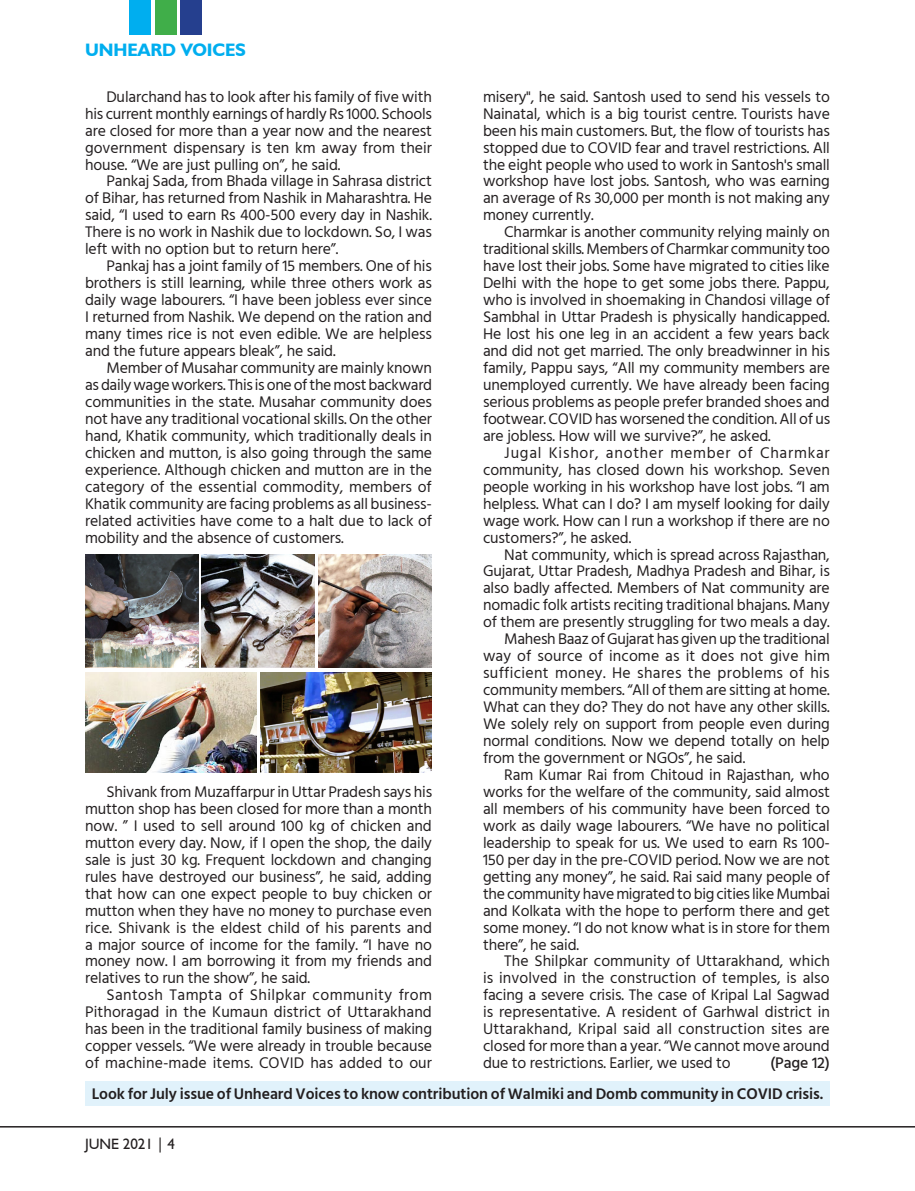
<style>
.page{position:relative;width:915px;height:1191px;background:#fff}
.page>*{position:absolute;margin:0;border:0;box-sizing:border-box;transform-origin:0 0}
.t1{font:700 18px "Humanist 521 BT";letter-spacing:-.005em;color:#00aeef}
.Body_text{font:15.75px/17px "Hind";letter-spacing:-.01em;color:#231f20;text-align:justify}
.Body_text-2{font:600 15.75px "Hind";letter-spacing:-.005em;color:#231f20}
.Body_text-3{font:500 15.75px "Hind";letter-spacing:-.01em;color:#231f20}
.t2{font:15px "Humanist 521 BT";letter-spacing:-.005em;color:#231f20}
</style>
<div class="page">
<div style="left:85px;top:1081px;width:744px;height:25px;background:#e1f2fb"></div>
<img style="left:85px;top:554px;width:113px;height:114px">
<img style="left:85px;top:672px;width:172px;height:100px">
<img style="left:260px;top:672px;width:172px;height:100px">
<img style="left:201px;top:554px;width:114px;height:114px">
<img style="left:318px;top:554px;width:114px;height:114px">
<div style="left:129px;top:0;width:22px;height:35px;background:#00aeef"></div>
<div style="left:155px;top:0;width:21px;height:35px;background:#40ae49"></div>
<div style="left:180px;top:0;width:22px;height:35px;background:#253f8e"></div>
<hr style="left:0;top:1126px;width:914px;height:1px;background:#231f20">
<p class="t1" style="left:85px;top:38px;width:162px">UNHEARD VOICES</p>
<p class="Body_text" style="left:85px;top:89px;width:348px;text-indent:21px">Dularchand has to look after his family of five with his current monthly earnings of hardly Rs 1000. Schools are closed for more than a year now and the nearest government dispensary is ten km away from their house. “We are just pulling on”, he said.</p>
<p class="Body_text" style="left:85px;top:173px;width:348px;text-indent:21px">Pankaj Sada, from Bhada village in Sahrasa district of Bihar, has returned from Nashik in Maharashtra. He said, “I used to earn Rs 400-500 every day in Nashik.<br>There is no work in Nashik due to lockdown. So, I was left with no option but to return here”.</p>
<p class="Body_text" style="left:85px;top:258px;width:348px;text-indent:21px">Pankaj has a joint family of 15 members. One of his brothers is still learning, while three others work as daily wage labourers. “I have been jobless ever since I returned from Nashik. We depend on the ration and many times rice is not even edible. We are helpless and the future appears bleak”, he said.</p>
<p class="Body_text" style="left:85px;top:360px;width:348px;text-indent:21px">Member of Musahar community are mainly known as daily wage workers. This is one of the most backward communities in the state. Musahar community does not have any traditional vocational skills. On the other hand, Khatik community, which traditionally deals in chicken and mutton, is also going through the same experience. Although chicken and mutton are in the category of the essential commodity, members of Khatik community are facing problems as all business&shy;related activities have come to a halt due to lack of mobility and the absence of customers.</p>
<p class="Body_text" style="left:483px;top:89px;width:348px">misery", he said. Santosh used to send his vessels to Nainatal, which is a big tourist centre. Tourists have been his main customers. But, the flow of tourists has stopped due to COVID fear and travel restrictions. All the eight people who used to work in Santosh's small workshop have lost jobs. Santosh, who was earning an average of Rs 30,000 per month is not making any money currently.</p>
<p class="Body_text" style="left:483px;top:224px;width:348px;text-indent:21px">Charmkar is another community relying mainly on traditional skills. Members of Charmkar community too have lost their jobs. Some have migrated to cities like Delhi with the hope to get some jobs there. Pappu, who is involved in shoemaking in Chandosi village of Sambhal in Uttar Pradesh is physically handicapped.<br>He lost his one leg in an accident a few years back and did not get married. The only breadwinner in his family, Pappu says, “All my community members are unemployed currently. We have already been facing serious problems as people prefer branded shoes and footwear. COVID has worsened the condition. All of us are jobless. How will we survive?”, he asked.</p>
<p class="Body_text" style="left:483px;top:445px;width:348px;text-indent:21px">Jugal Kishor, another member of Charmkar community, has closed down his workshop. Seven people working in his workshop have lost jobs. “I am helpless. What can I do? I am myself looking for daily wage work. How can I run a workshop if there are no customers?”, he asked.</p>
<p class="Body_text" style="left:483px;top:546px;width:348px;text-indent:21px">Nat community, which is spread across Rajasthan, Gujarat, Uttar Pradesh, Madhya Pradesh and Bihar, is also badly affected. Members of Nat community are nomadic folk artists reciting traditional bhajans. Many of them are presently struggling for two meals a day.</p>
<p class="Body_text" style="left:483px;top:631px;width:348px;text-indent:21px">Mahesh Baaz of Gujarat has given up the traditional way of source of income as it does not give him sufficient money. He shares the problems of his community members. “All of them are sitting at home.<br>What can they do? They do not have any other skills.<br>We solely rely on support from people even during normal conditions. Now we depend totally on help from the government or NGOs”, he said.</p>
<p class="Body_text" style="left:483px;top:767px;width:348px;text-indent:21px">Ram Kumar Rai from Chitoud in Rajasthan, who works for the welfare of the community, said almost all members of his community have been forced to work as daily wage labourers. “We have no political leadership to speak for us. We used to earn Rs 100- 150 per day in the pre-COVID period. Now we are not getting any money”, he said. Rai said many people of the community have migrated to big cities like Mumbai and Kolkata with the hope to perform there and get some money. “I do not know what is in store for them there”, he said.</p>
<p class="Body_text" style="left:483px;top:953px;width:348px;text-indent:21px">The Shilpkar community of Uttarakhand, which is involved in the construction of temples, is also facing a severe crisis. The case of Kripal Lal Sagwad is representative. A resident of Garhwal district in Uttarakhand, Kripal said all construction sites are closed for more than a year. “We cannot move around due to restrictions. Earlier, we used to</p>
<p class="Body_text" style="left:85px;top:784px;width:348px;text-indent:21px">Shivank from Muzaffarpur in Uttar Pradesh says his mutton shop has been closed for more than a month now. ” I used to sell around 100 kg of chicken and mutton every day. Now, if I open the shop, the daily sale is just 30 kg. Frequent lockdown and changing rules have destroyed our business”, he said, adding that how can one expect people to buy chicken or mutton when they have no money to purchase even rice. Shivank is the eldest child of his parents and a major source of income for the family. “I have no money now. I am borrowing it from my friends and relatives to run the show”, he said.</p>
<p class="Body_text" style="left:85px;top:987px;width:348px;text-indent:21px">Santosh Tampta of Shilpkar community from Pithoragad in the Kumaun district of Uttarakhand has been in the traditional family business of making copper vessels. “We were already in trouble because of machine-made items. COVID has added to our</p>
<p class="Body_text-3" style="left:770px;top:1052px;width:61px">(Page 12)</p>
<p class="Body_text-2" style="left:92px;top:1083px;width:732px">Look for July issue of Unheard Voices to know contribution of Walmiki and Domb community in COVID crisis.</p>
<p class="t2" style="left:85px;top:1134px;width:91px">JUNE 2021 | 4</p>
</div>
